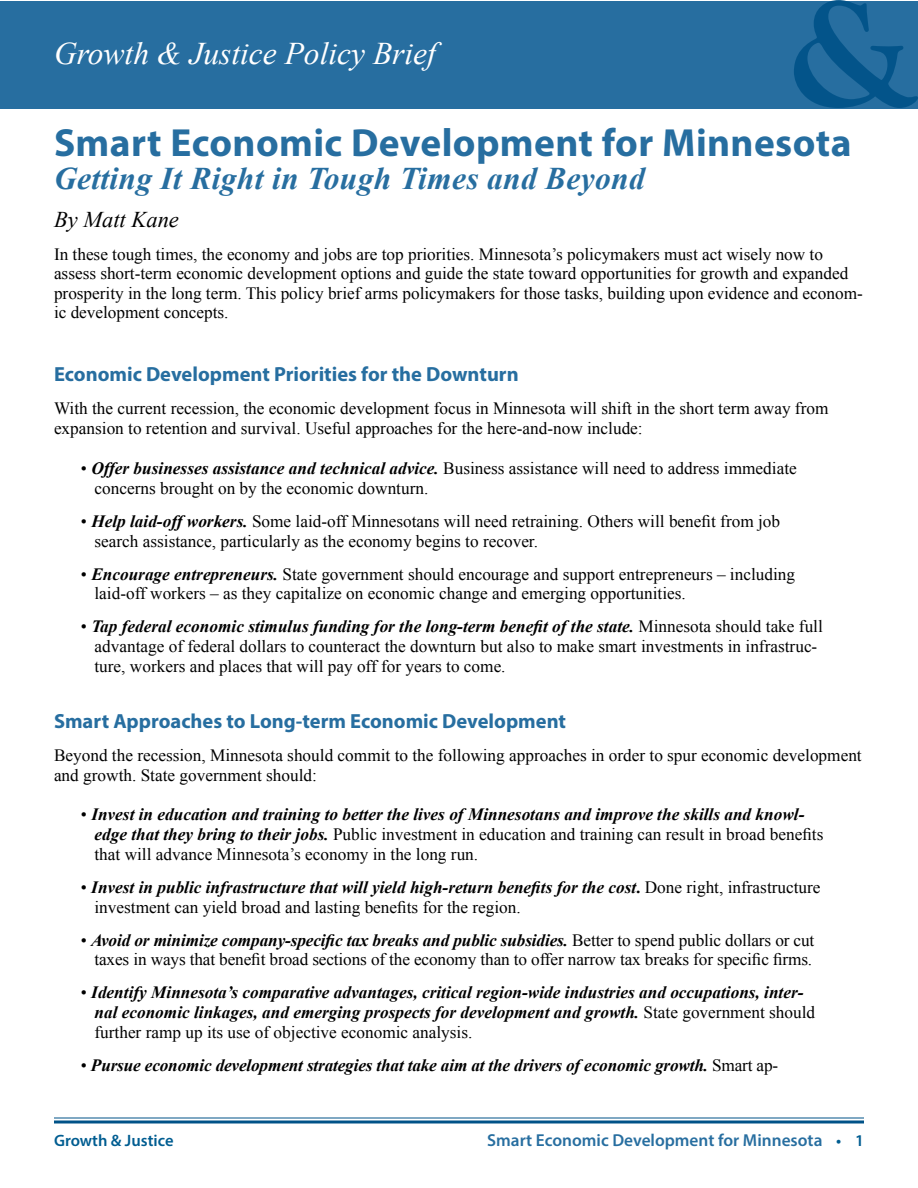
<style>
.page{position:relative;width:918px;height:1188px;background:#fff}
.page>*{position:absolute;margin:0;border:0;box-sizing:border-box;transform-origin:0 0}
.t1{font:700 39.3px "Myriad Pro";letter-spacing:.01em;color:#276ea0}
.t2{font:italic 700 31.5px "Times New Roman";letter-spacing:.01em;color:#276ea0}
.t3{font:italic 31.5px "Times New Roman";color:#fff}
.t4{font:italic 22.5px "Times New Roman";color:#000}
.t5{font:700 20.4px "Myriad Pro";color:#276ea0}
.t6{font:600 17.4px "Myriad Pro";color:#276ea0}
.t7{font:17.25px/19.8px "Times New Roman";color:#000}
.t8{font:italic 700 17.25px/19.6px "Times New Roman";color:#000}
.t9{font:600 16.5px "Myriad Pro";color:#005d91}
.s1{font-weight:700;font-style:italic}
.s2{font-weight:400;font-style:normal}
.s3{font-weight:700}
.s4{font-size:16.5px;color:#005d91}
</style>
<div class="page">
<hr style="left:54px;top:1117px;width:810px;height:2px;background:#005288">
<svg style="left:54px;top:1120px;width:810px;height:4px;background:#3f7da5"></svg>
<div style="left:1px;top:1px;width:917px;height:108px;background:#276ea0"></div>
<svg style="left:794px;top:0;width:124px;height:108px"></svg>
<h2 class="t3" style="left:54px;top:32px;width:384px">Growth &amp; Justice Policy Brief</h2>
<h1 class="t1" style="left:54px;top:118px;width:799px">Smart Economic Development for Minnesota</h1>
<h2 class="t2" style="left:54px;top:157px;width:592px">Getting It Right in Tough Times and Beyond</h2>
<h3 class="t4" style="left:54px;top:204px;width:126px">By Matt Kane</h3>
<p class="t7" style="left:54px;top:244px;width:810px">In these tough times, the economy and jobs are top priorities. Minnesota’s policymakers must act wisely now to assess short-term economic development options and guide the state toward opportunities for growth and expanded prosperity in the long term. This policy brief arms policymakers for those tasks, building upon evidence and econom&shy;ic development concepts.</p>
<p class="t5" style="left:54px;top:361px;width:466px">Economic Development Priorities for the Downturn</p>
<p class="t7" style="left:54px;top:398px;width:776px">With the current recession, the economic development focus in Minnesota will shift in the short term away from expansion to retention and survival. Useful approaches for the here-and-now include:</p>
<p class="t7" style="left:95px;top:458px;width:704px;text-indent:-14px">• <span class="s1">Offer businesses assistance and technical advice.</span> Business assistance will need to address immediate concerns brought on by the economic downturn.</p>
<p class="t7" style="left:95px;top:511px;width:687px;text-indent:-14px">• <span class="s1">Help laid-off workers.</span> Some laid-off Minnesotans will need retraining. Others will benefit from job search assistance, particularly as the economy begins to recover.</p>
<p class="t7" style="left:95px;top:564px;width:702px;text-indent:-14px">• <span class="s1">Encourage entrepreneurs.</span> State government should encourage and support entrepreneurs – including laid-off workers – as they capitalize on economic change and emerging opportunities.</p>
<p class="t7" style="left:94px;top:616px;width:730px;text-indent:-13px">• <span class="s1">Tap federal economic stimulus funding for the long-term benefit of the state.</span> Minnesota should take full advantage of federal dollars to counteract the downturn but also to make smart investments in infrastruc&shy;ture, workers and places that will pay off for years to come.</p>
<p class="t5" style="left:54px;top:708px;width:514px">Smart Approaches to Long-term Economic Development</p>
<p class="t7" style="left:54px;top:745px;width:809px">Beyond the recession, Minnesota should commit to the following approaches in order to spur economic development and growth. State government should:</p>
<p class="t8" style="left:94px;top:804px;width:730px;text-indent:-13px"><span class="s2">•</span> Invest in education and training to better the lives of Minnesotans and improve the skills and knowl&shy;edge that they bring to their jobs. <span class="s2">Public investment in education and training can result in broad benefits that will advance Minnesota’s economy in the long run.</span></p>
<p class="t7" style="left:94px;top:877px;width:728px;text-indent:-14px">• <span class="s1">Invest in public infrastructure that will yield high-return benefits for the cost</span><span class="s3">.</span> Done right, infrastructure investment can yield broad and lasting benefits for the region.</p>
<p class="t7" style="left:81px;top:930px;width:735px;text-align:right">• <span class="s1">Avoid or minimize company-specific tax breaks and public subsidies.</span> Better to spend public dollars or cut taxes in ways that benefit broad sections of the economy than to offer narrow tax breaks for specific firms.</p>
<p class="t8" style="left:94px;top:982px;width:722px;text-indent:-14px"><span class="s2">•</span> Identify Minnesota’s comparative advantages, critical region-wide industries and occupations, inter&shy;nal economic linkages, and emerging prospects for development and growth. <span class="s2">State government should further ramp up its use of objective economic analysis.</span></p>
<p class="t8" style="left:81px;top:1055px;width:699px"><span class="s2">•</span> Pursue economic development strategies that take aim at the drivers of economic growth. <span class="s2">Smart ap-</span></p>
<p class="t9" style="left:54px;top:1130px;width:121px">Growth &amp; Justice</p>
<p class="t6" style="left:487px;top:1129px;width:378px">Smart Economic Development for Minnesota <span class="s4">• 1</span></p>
</div>
